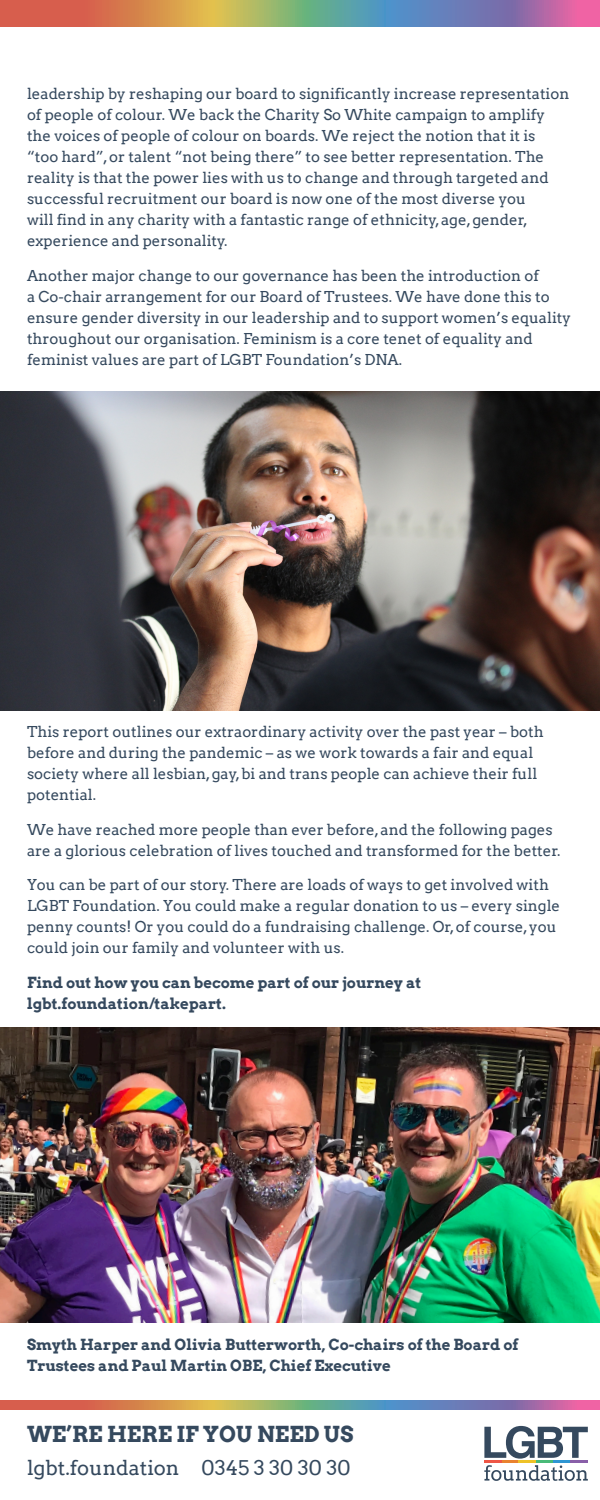
<style>
.page{position:relative;width:600px;height:1500px;background:#fff}
.page>*{position:absolute;margin:0;border:0;box-sizing:border-box;transform-origin:0 0}
.t1{font:700 21.6px "Arvo";color:#35495e}
.t2{font:20.25px "Arvo";color:#35495e}
.t3{font:15px/21px "Arvo";color:#35495e}
.t4{font:700 15px/21px "Arvo";color:#35495e}
</style>
<div class="page">
<svg style="left:0;top:1401px;width:600px;height:9px;background:#a58780"></svg>
<hr style="left:502px;top:1460px;width:17px;height:3px;background:#e9822f">
<hr style="left:484px;top:1460px;width:18px;height:3px;background:#ee5646">
<hr style="left:519px;top:1460px;width:17px;height:3px;background:#eec227">
<hr style="left:536px;top:1460px;width:17px;height:3px;background:#49ba78">
<hr style="left:553px;top:1460px;width:18px;height:3px;background:#2e96d3">
<hr style="left:571px;top:1460px;width:17px;height:3px;background:#895fa8">
<svg style="left:484px;top:1426px;width:104px;height:33px"></svg>
<svg style="left:484px;top:1465px;width:104px;height:16px"></svg>
<svg style="left:0;top:0;width:600px;height:27px;background:#a58780"></svg>
<img style="left:0;top:392px;width:600px;height:318px">
<img style="left:0;top:1028px;width:600px;height:295px">
<p class="t3" style="left:27px;top:83px;width:544px">leadership by reshaping our board to significantly increase representation of people of colour. We back the Charity So White campaign to amplify the voices of people of colour on boards. We reject the notion that it is “too hard”, or talent “not being there” to see better representation. The reality is that the power lies with us to change and through targeted and successful recruitment our board is now one of the most diverse you<br>will find in any charity with a fantastic range of ethnicity, age, gender, experience and personality.</p>
<p class="t3" style="left:27px;top:265px;width:546px">Another major change to our governance has been the introduction of<br>a Co-chair arrangement for our Board of Trustees. We have done this to ensure gender diversity in our leadership and to support women’s equality throughout our organisation. Feminism is a core tenet of equality and feminist values are part of LGBT Foundation’s DNA.</p>
<p class="t3" style="left:27px;top:722px;width:518px">This report outlines our extraordinary activity over the past year – both before and during the pandemic – as we work towards a fair and equal society where all lesbian, gay, bi and trans people can achieve their full potential.</p>
<p class="t3" style="left:27px;top:819px;width:535px">We have reached more people than ever before, and the following pages are a glorious celebration of lives touched and transformed for the better.</p>
<p class="t3" style="left:27px;top:875px;width:535px">You can be part of our story. There are loads of ways to get involved with LGBT Foundation. You could make a regular donation to us – every single penny counts! Or you could do a fundraising challenge. Or, of course, you could join our family and volunteer with us.</p>
<p class="t4" style="left:27px;top:972px;width:396px">Find out how you can become part of our journey at lgbt.foundation/takepart.</p>
<p class="t4" style="left:27px;top:1334px;width:493px">Smyth Harper and Olivia Butterworth, Co-chairs of the Board of<br>Trustees and Paul Martin OBE, Chief Executive</p>
<h1 class="t1" style="left:27px;top:1421px;width:328px">WE’RE HERE IF YOU NEED US</h1>
<h2 class="t2" style="left:27px;top:1456px;width:325px">lgbt.foundation 0345 3 30 30 30</h2>
</div>
